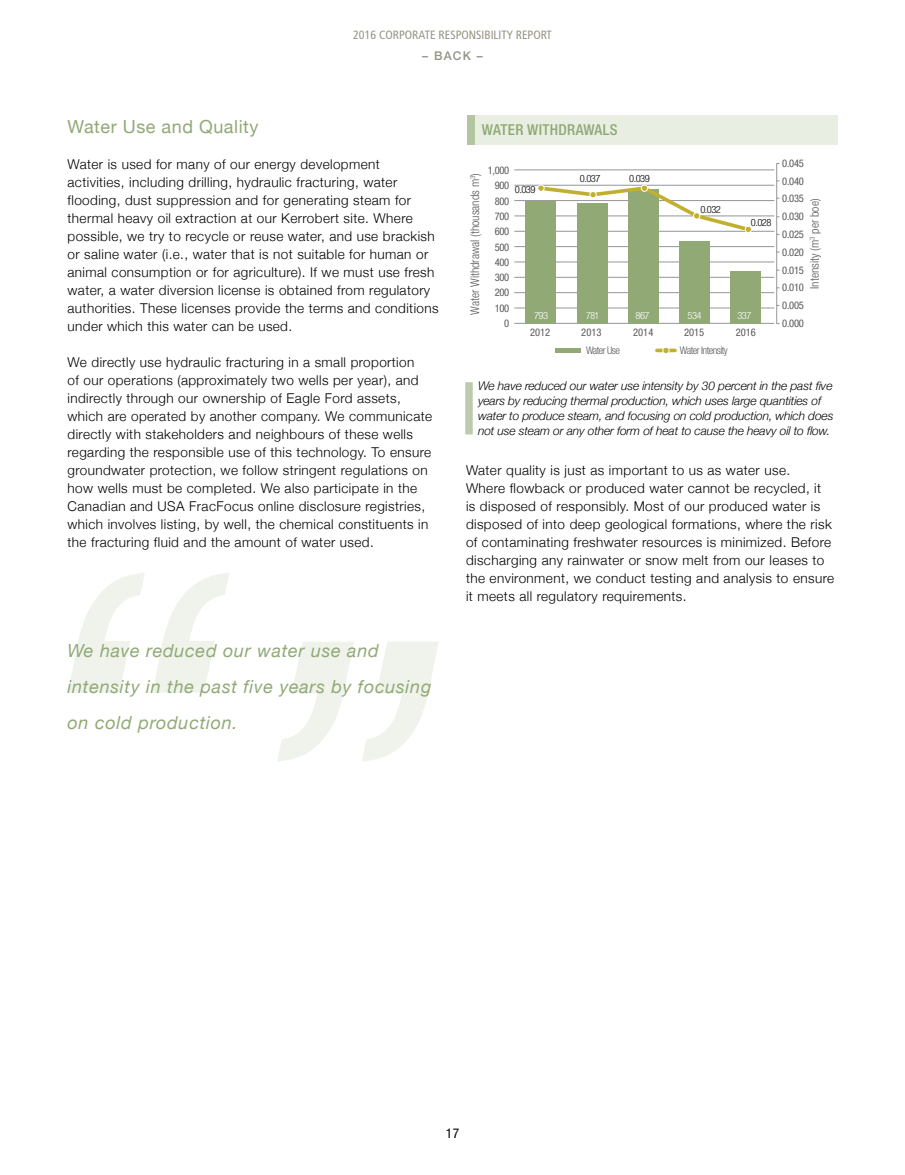
<style>
.page{position:relative;width:905px;height:1175px;background:#fff}
.page>*{position:absolute;margin:0;border:0;box-sizing:border-box;transform-origin:0 0}
.Body_Text{font:italic 18px/36px "Helvetica Neue";letter-spacing:.04em;color:#90a975}
.Header2{font:18px "Helvetica Neue";letter-spacing:.03em;color:#90a975}
.t1{font:500 condensed 15px "Helvetica Neue LT Std";letter-spacing:.025em;color:#90a975}
.Body_Text-2{font:300 13.5px/18px "Helvetica Neue";letter-spacing:.03em;color:#000}
.t2{font:condensed 13.5px "Helvetica Neue LT Std";color:#000}
.Body_Text-3{font:italic 300 12px/15px "Helvetica Neue";letter-spacing:-.01em;color:#000}
.t3{font:300 condensed 12px "Helvetica Neue LT Std";color:#58595b}
.t4{font:condensed 12px "Frutiger LT Std";color:#959485}
.t5{font:500 12px "Helvetica Neue";color:#959485}
.t6{font:condensed 10.5px/17.9px "Helvetica Neue LT Std";letter-spacing:-.025em;color:#58595b;text-align:justify}
.t7{font:300 condensed 10.5px "Helvetica Neue LT Std";letter-spacing:-.05em;color:#58595b}
.t8{font:300 condensed 10.05px "Helvetica Neue LT Std";letter-spacing:-.05em;color:#000;scale:1.05 1}
.t9{font:300 condensed 10.05px "Helvetica Neue LT Std";letter-spacing:-.05em;color:#fff;scale:1.05 1}
.t10{font:300 condensed 10.05px "Helvetica Neue LT Std";letter-spacing:-.05em;color:#fff}
</style>
<div class="page">
<div style="left:465px;top:382px;width:7px;height:52px;background:#bccbac"></div>
<hr style="left:514px;top:323px;width:260px;height:1px;background:#939598">
<hr style="left:514px;top:308px;width:260px;height:1px;background:#939598">
<hr style="left:514px;top:292px;width:260px;height:1px;background:#939598">
<hr style="left:514px;top:277px;width:260px;height:1px;background:#939598">
<hr style="left:514px;top:262px;width:260px;height:1px;background:#939598">
<hr style="left:514px;top:246px;width:260px;height:1px;background:#939598">
<hr style="left:514px;top:231px;width:260px;height:1px;background:#939598">
<hr style="left:514px;top:200px;width:260px;height:1px;background:#939598">
<hr style="left:514px;top:216px;width:260px;height:1px;background:#939598">
<hr style="left:514px;top:170px;width:260px;height:1px;background:#939598">
<hr style="left:514px;top:185px;width:260px;height:1px;background:#939598">
<div style="left:776px;top:163px;width:3px;height:161px;border:1px solid #939598"></div>
<div style="left:525px;top:201px;width:31px;height:122px;background:#90a975"></div>
<div style="left:576px;top:203px;width:31px;height:120px;background:#90a975"></div>
<div style="left:627px;top:189px;width:31px;height:134px;background:#90a975"></div>
<div style="left:678px;top:241px;width:31px;height:82px;background:#90a975"></div>
<div style="left:729px;top:271px;width:31px;height:52px;background:#90a975"></div>
<svg style="left:657px;top:348px;width:18px;height:4px"></svg>
<svg style="left:537px;top:184px;width:215px;height:50px"></svg>
<div style="left:744px;top:226px;width:7px;height:7px;border:1px solid #fff;border-radius:50%"></div>
<div style="left:662px;top:347px;width:7px;height:6px;background:#c1b030;border-radius:50%"></div>
<div style="left:662px;top:347px;width:7px;height:7px;border:1px solid #fff;border-radius:50%"></div>
<div style="left:555px;top:348px;width:26px;height:5px;background:#90a975"></div>
<div style="left:467px;top:115px;width:370px;height:30px;background:#e9eee3"></div>
<div style="left:467px;top:115px;width:7px;height:30px;background:#b3c4a1"></div>
<svg style="left:277px;top:642px;width:162px;height:119px"></svg>
<svg style="left:68px;top:573px;width:161px;height:119px"></svg>
<p class="t4" style="left:353px;top:28px;width:200px">2016 CORPORATE RESPONSIBILITY REPORT</p>
<p class="t5" style="left:422px;top:46px;width:62px">– BACK –</p>
<p class="Header2" style="left:68px;top:113px;width:192px">Water Use and Quality</p>
<p class="Body_Text-2" style="left:68px;top:154px;width:372px">Water is used for many of our energy development activities, including drilling, hydraulic fracturing, water flooding, dust suppression and for generating steam for thermal heavy oil extraction at our Kerrobert site. Where possible, we try to recycle or reuse water, and use brackish or saline water (i.e., water that is not suitable for human or animal consumption or for agriculture). If we must use fresh water, a water diversion license is obtained from regulatory authorities. These licenses provide the terms and conditions under which this water can be used.</p>
<p class="Body_Text-2" style="left:68px;top:352px;width:366px">We directly use hydraulic fracturing in a small proportion<br>of our operations (approximately two wells per year), and indirectly through our ownership of Eagle Ford assets, which are operated by another company. We communicate directly with stakeholders and neighbours of these wells regarding the responsible use of this technology. To ensure groundwater protection, we follow stringent regulations on how wells must be completed. We also participate in the Canadian and USA FracFocus online disclosure registries, which involves listing, by well, the chemical constituents in the fracturing fluid and the amount of water used.</p>
<p class="Body_Text" style="left:68px;top:633px;width:365px">We have reduced our water use and intensity in the past five years by focusing on cold production.</p>
<p class="t1" style="left:482px;top:121px;width:137px">WATER WITHDRAWALS</p>
<p class="t6" style="left:487px;top:161px;width:23px">1,000</p>
<p class="t3" style="left:468px;top:314px;width:143px;rotate:-90deg">Water Withdrawal (thousands m<sup>3</sup>)</p>
<p class="t8" style="left:580px;top:173px;width:21px">0.037</p>
<p class="t8" style="left:629px;top:173px;width:21px">0.039</p>
<p class="t6" style="left:494px;top:177px;width:16px">900</p>
<p class="t8" style="left:515px;top:184px;width:21px">0.039</p>
<p class="t6" style="left:494px;top:192px;width:16px">800</p>
<p class="t8" style="left:700px;top:203px;width:21px">0.032</p>
<p class="t6" style="left:494px;top:207px;width:16px">700</p>
<p class="t8" style="left:750px;top:217px;width:21px">0.028</p>
<p class="t6" style="left:494px;top:222px;width:16px">600</p>
<p class="t6" style="left:494px;top:239px;width:16px;line-height:15.3px">500<br>400<br>300<br>200<br>100</p>
<p class="t9" style="left:534px;top:310px;width:15px">793</p>
<p class="t10" style="left:586px;top:310px;width:15px">781</p>
<p class="t9" style="left:635px;top:310px;width:15px">867</p>
<p class="t9" style="left:687px;top:310px;width:15px">534</p>
<p class="t9" style="left:737px;top:310px;width:15px">337</p>
<p class="t7" style="left:586px;top:344px;width:36px">Water Use</p>
<p class="t7" style="left:680px;top:344px;width:49px">Water Intensity</p>
<p class="t6" style="left:504px;top:314px;width:7px">0</p>
<p class="t6" style="left:530px;top:323px;width:22px">2012</p>
<p class="t6" style="left:581px;top:323px;width:22px">2013</p>
<p class="t6" style="left:633px;top:323px;width:22px">2014</p>
<p class="t6" style="left:684px;top:323px;width:22px">2015</p>
<p class="t6" style="left:735px;top:323px;width:22px">2016</p>
<p class="t6" style="left:782px;top:154px;width:23px">0.045<br>0.040<br>0.035<br>0.030<br>0.025<br>0.020<br>0.015<br>0.010<br>0.005</p>
<p class="t3" style="left:807px;top:289px;width:92px;rotate:-90deg">Intensity (m<sup>3</sup> per boe)</p>
<p class="t6" style="left:782px;top:314px;width:23px">0.000</p>
<p class="Body_Text-3" style="left:478px;top:377px;width:357px">We have reduced our water use intensity by 30 percent in the past five years by reducing thermal production, which uses large quantities of water to produce steam, and focusing on cold production, which does not use steam or any other form of heat to cause the heavy oil to flow.</p>
<p class="Body_Text-2" style="left:466px;top:460px;width:369px">Water quality is just as important to us as water use.<br>Where flowback or produced water cannot be recycled, it<br>is disposed of responsibly. Most of our produced water is disposed of into deep geological formations, where the risk of contaminating freshwater resources is minimized. Before discharging any rainwater or snow melt from our leases to the environment, we conduct testing and analysis to ensure it meets all regulatory requirements.</p>
<p class="t2" style="left:446px;top:1125px;width:15px">17</p>
</div>
